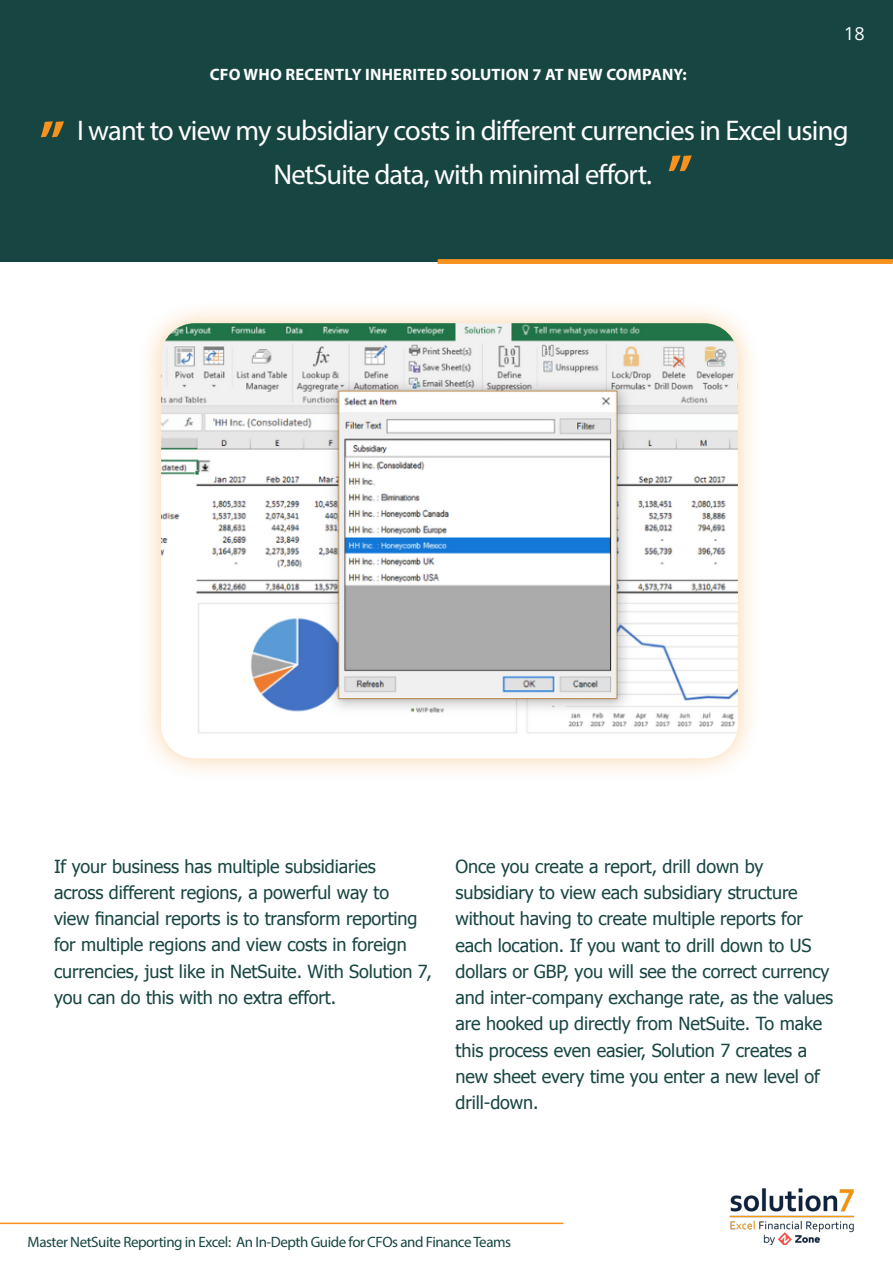
<style>
.page{position:relative;width:893px;height:1263px;background:#fff}
.page>*{position:absolute;margin:0;border:0;box-sizing:border-box;transform-origin:0 0}
.t1{font:700 57px "Myriad Pro";color:#f7921e}
.t2{font:28.5px/43.5px "Myriad Pro";letter-spacing:-.03em;color:#fff;text-align:center}
.t3{font:18px/26.2px "Tahoma";letter-spacing:-.005em;color:#174542}
.t4{font:18px "Open Sans";color:#fff}
.t5{font:700 16.5px "Myriad Pro";letter-spacing:.015em;color:#fff}
.t6{font:15px "Myriad Pro";letter-spacing:-.03em;color:#174542}
</style>
<div class="page">
<hr style="left:0;top:1222px;width:563px;height:2px;background:#f7921e">
<img style="left:729px;top:1188px;width:126px;height:56px">
<div style="left:0;top:0;width:893px;height:261px;background:#174542"></div>
<div style="left:137px;top:299px;width:625px;height:483px;background:#f7921e;opacity:.4"></div>
<img style="left:161px;top:323px;width:577px;height:435px">
<div style="left:437px;top:259px;width:456px;height:5px;background:#f7921e"></div>
<p class="t5" style="left:210px;top:64px;width:479px">CFO WHO RECENTLY INHERITED SOLUTION 7 AT NEW COMPANY:</p>
<p class="t4" style="left:844px;top:21px;width:22px">18</p>
<h1 class="t1" style="left:39px;top:104px;width:27px">”</h1>
<h2 class="t2" style="left:77px;top:108px;width:773px">I want to view my subsidiary costs in different currencies in Excel using<br>NetSuite data, with minimal effort.</h2>
<h1 class="t1" style="left:667px;top:138px;width:27px">”</h1>
<p class="t3" style="left:54px;top:852px;width:379px">If your business has multiple subsidiaries<br>across different regions, a powerful way to<br>view financial reports is to transform reporting for multiple regions and view costs in foreign currencies, just like in NetSuite. With Solution 7, you can do this with no extra effort.</p>
<p class="t3" style="left:455px;top:852px;width:379px">Once you create a report, drill down by subsidiary to view each subsidiary structure without having to create multiple reports for each location. If you want to drill down to US dollars or GBP, you will see the correct currency and inter-company exchange rate, as the values are hooked up directly from NetSuite. To make this process even easier, Solution 7 creates a new sheet every time you enter a new level of drill-down.</p>
<p class="t6" style="left:28px;top:1232px;width:485px">Master NetSuite Reporting in Excel: An In-Depth Guide for CFOs and Finance Teams</p>
</div>
